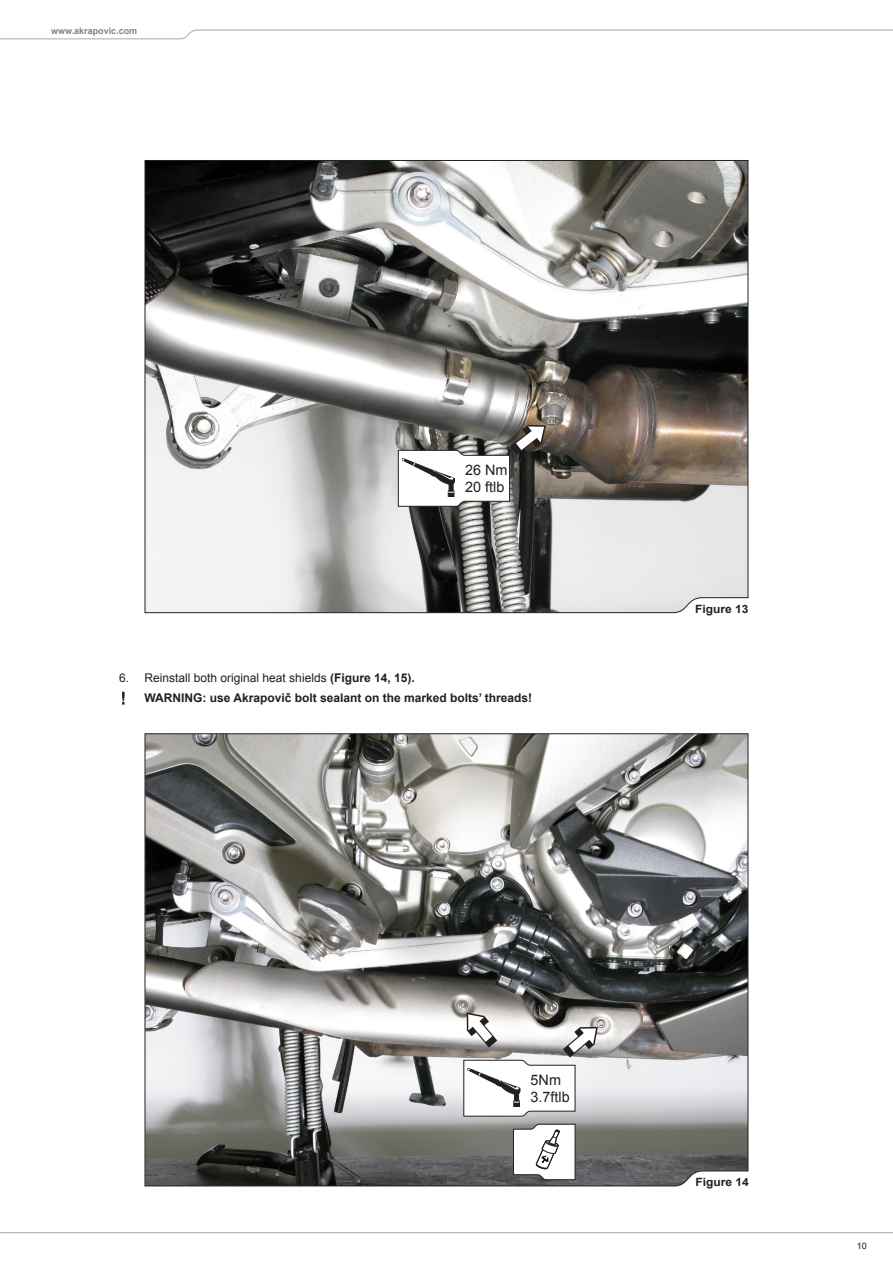
<style>
.page{position:relative;width:893px;height:1263px;background:#fff}
.page>*{position:absolute;margin:0;border:0;box-sizing:border-box;transform-origin:0 0}
.t1{font:14.4px/17.2px "Arial";color:#231f20}
.body_txt_bold{font:700 12px "Arial";color:#231f20}
.body_txt_bold-2{font:12px "Arial";color:#231f20}
.body_txt_bold-3{font:700 11.4px "Arial";color:#231f20;scale:1.05 1}
.t2{font:700 9px "Arial";color:#808285}
.t3{font:9px "Arial";color:#231f20}
.s1{font-weight:700}
</style>
<div class="page">
<svg style="left:144px;top:160px;width:605px;height:453px"></svg>
<svg style="left:144px;top:733px;width:605px;height:454px;background:#919190"></svg>
<svg style="left:463px;top:1013px;width:135px;height:104px"></svg>
<svg style="left:398px;top:425px;width:148px;height:82px"></svg>
<svg style="left:513px;top:1123px;width:63px;height:57px"></svg>
<svg style="left:0;top:29px;width:893px;height:10px"></svg>
<svg style="left:0;top:1232px;width:893px;height:2px;background:#d3d3d5"></svg>
<svg style="left:122px;top:692px;width:3px;height:13px"></svg>
<p class="t2" style="left:51px;top:25px;width:88px">www.akrapovic.com</p>
<p class="t1" style="left:465px;top:461px;width:44px">26 Nm<br>20 ftlb</p>
<p class="body_txt_bold-2" style="left:119px;top:670px;width:12px">6.</p>
<p class="body_txt_bold-2" style="left:145px;top:670px;width:272px">Reinstall both original heat shields <span class="s1">(Figure 14, 15).</span></p>
<p class="body_txt_bold" style="left:145px;top:690px;width:389px">WARNING: use Akrapovič bolt sealant on the marked bolts’ threads!</p>
<p class="body_txt_bold-3" style="left:695px;top:601px;width:52px">Figure 13</p>
<p class="t1" style="left:531px;top:1071px;width:41px">5Nm<br>3.7ftlb</p>
<p class="body_txt_bold-3" style="left:695px;top:1175px;width:52px">Figure 14</p>
<p class="t3" style="left:857px;top:1240px;width:12px">10</p>
</div>
